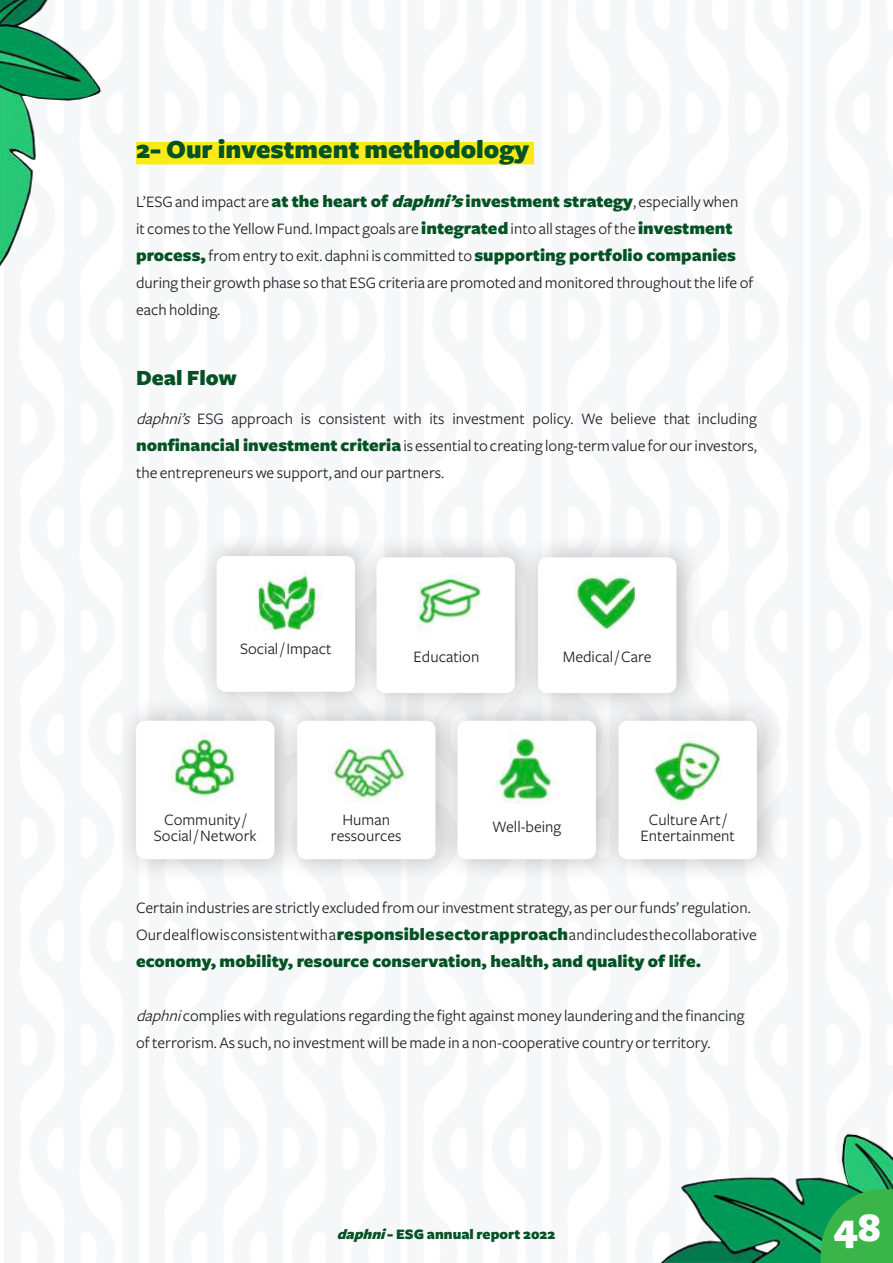
<style>
.page{position:relative;width:893px;height:1263px;background:#fff}
.page>*{position:absolute;margin:0;border:0;box-sizing:border-box;transform-origin:0 0}
.t1{font:900 42px "Freight Sans";color:#fff}
.t2{font:900 27px "Freight Sans";color:#035224}
.t3{font:900 22.5px "Freight Sans";color:#035224}
.t4{font:900 18px "Freight Sans";color:#035224}
.t5{font:16.5px/27px "Freight Sans";color:#231f20}
.t6{font:900 15px "Freight Sans";color:#035224}
.s1{font-weight:900;font-size:18px;color:#035224}
.s2{font-weight:900;font-style:italic;font-size:18px;color:#035224}
.s3{font-weight:400;font-size:16.5px;color:#231f20}
.s4{font-style:italic}
</style>
<div class="page">
<div style="left:277px;top:696px;width:187px;height:188px;background:#231f20;opacity:.3"></div>
<div style="left:297px;top:721px;width:138px;height:138px;background:#fff;border-radius:9px"></div>
<div style="left:517px;top:532px;width:188px;height:186px;background:#231f20;opacity:.3"></div>
<div style="left:538px;top:557px;width:138px;height:136px;background:#fff;border-radius:9px"></div>
<div style="left:196px;top:531px;width:188px;height:185px;background:#231f20;opacity:.3"></div>
<div style="left:217px;top:556px;width:138px;height:136px;background:#fff;border-radius:9px"></div>
<div style="left:116px;top:696px;width:188px;height:188px;background:#231f20;opacity:.3"></div>
<div style="left:136px;top:721px;width:138px;height:138px;background:#fff;border-radius:9px"></div>
<div style="left:437px;top:696px;width:188px;height:188px;background:#231f20;opacity:.3"></div>
<div style="left:457px;top:721px;width:139px;height:138px;background:#fff;border-radius:9px"></div>
<div style="left:598px;top:696px;width:188px;height:188px;background:#231f20;opacity:.3"></div>
<div style="left:618px;top:721px;width:139px;height:138px;background:#fff;border-radius:9px"></div>
<div style="left:356px;top:532px;width:188px;height:186px;background:#231f20;opacity:.3"></div>
<div style="left:376px;top:557px;width:139px;height:136px;background:#fff;border-radius:9px"></div>
<img style="left:171px;top:735px;width:67px;height:62px">
<img style="left:332px;top:748px;width:74px;height:54px">
<div style="left:136px;top:142px;width:398px;height:22px;background:#f9ec16"></div>
<img style="left:418px;top:575px;width:63px;height:57px">
<img style="left:255px;top:570px;width:67px;height:61px">
<img style="left:575px;top:576px;width:62px;height:55px">
<img style="left:654px;top:736px;width:67px;height:69px">
<img style="left:494px;top:737px;width:64px;height:66px">
<img style="left:660px;top:1133px;width:233px;height:130px">
<svg style="left:821px;top:1189px;width:72px;height:74px;background:#31b04c"></svg>
<img style="left:0;top:0;width:102px;height:267px">
<h2 class="t2" style="left:136px;top:135px;width:394px">2- Our investment methodology</h2>
<p class="t5" style="left:136px;top:189px;width:604px">L’ESG and impact are <span class="s1">at the heart of</span> <span class="s2">daphni’s</span><span class="s1">investment strategy</span>, especially when it comes to the Yellow Fund. Impact goals are <span class="s1">integrated</span> into all stages of the <span class="s1">investment</span></p>
<p class="t4" style="left:136px;top:246px;width:601px">process, <span class="s3">from entry to exit. daphni is committed to</span> supporting portfolio companies</p>
<p class="t5" style="left:136px;top:270px;width:619px">during their growth phase so that ESG criteria are promoted and monitored throughout the life of each holding.</p>
<h3 class="t3" style="left:136px;top:366px;width:102px">Deal Flow</h3>
<p class="t5" style="left:136px;top:406px;width:622px;text-align:justify"><span class="s4">daphni’s</span> ESG approach is consistent with its investment policy. We believe that including <span class="s1">nonfinancial investment criteria</span> is essential to creating long-term value for our investors, the entrepreneurs we support, and our partners.</p>
<p class="t5" style="left:240px;top:636px;width:93px">Social / Impact</p>
<p class="t5" style="left:414px;top:644px;width:67px">Education</p>
<p class="t5" style="left:563px;top:644px;width:90px">Medical / Care</p>
<p class="t5" style="left:154px;top:812px;width:104px;line-height:16.5px;text-align:center">Community /<br>Social / Network</p>
<p class="t5" style="left:331px;top:812px;width:72px;line-height:16.5px;text-align:center">Human ressources</p>
<p class="t5" style="left:492px;top:813px;width:71px">Well-being</p>
<p class="t5" style="left:640px;top:812px;width:96px;line-height:16.5px;text-align:center">Culture Art /<br>Entertainment</p>
<p class="t5" style="left:136px;top:895px;width:622px">Certain industries are strictly excluded from our investment strategy, as per our funds’ regulation.<br>Our deal flow is consistent with a <span class="s1">responsible sector approach</span> and includes the collaborative</p>
<p class="t4" style="left:136px;top:952px;width:567px">economy, mobility, resource conservation, health, and quality of life.</p>
<p class="t5" style="left:136px;top:1003px;width:610px"><span class="s4">daphni</span>complies with regulations regarding the fight against money laundering and the financing of terrorism. As such, no investment will be made in a non-cooperative country or territory.</p>
<p class="t6" style="left:337px;top:1226px;width:220px"><span class="s4">daphni</span>- ESG annual report 2022</p>
<h1 class="t1" style="left:833px;top:1205px;width:50px">48</h1>
</div>
